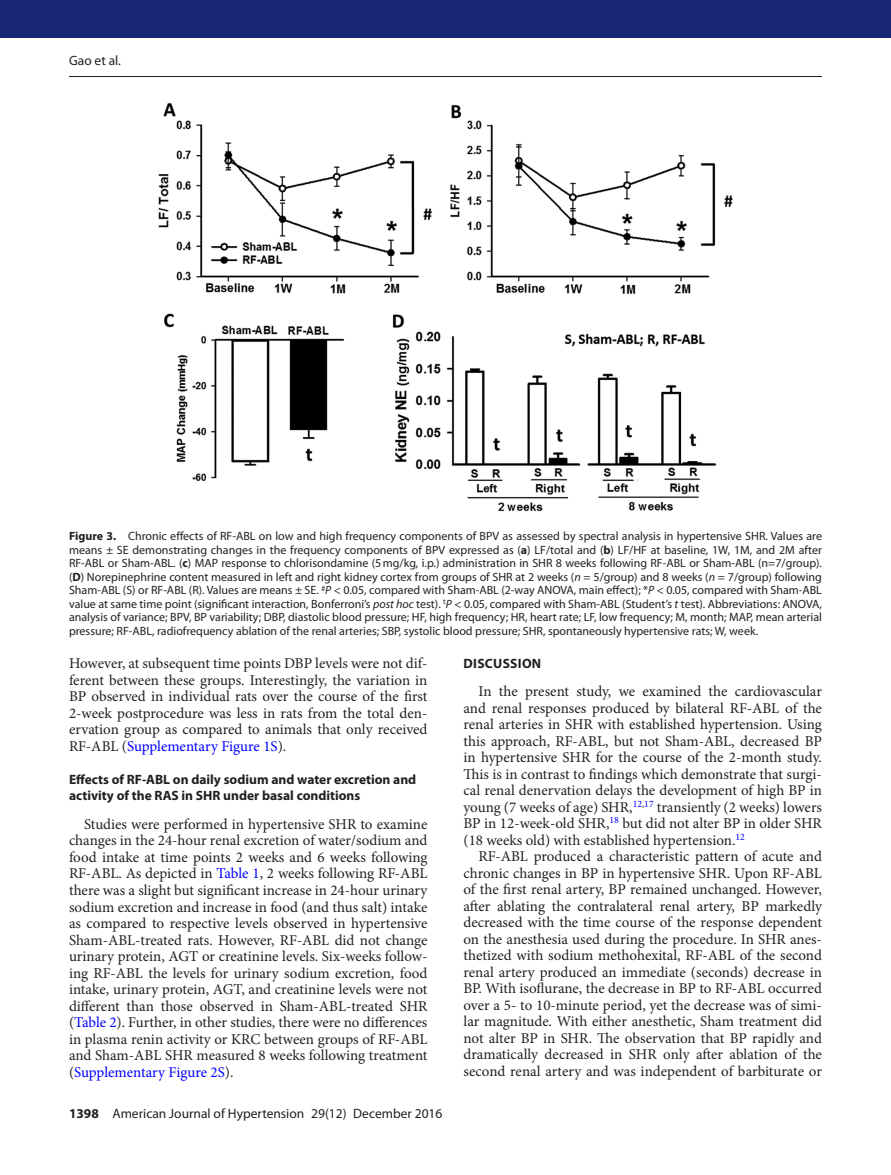
<style>
.page{position:relative;width:891px;height:1175px;background:#fff}
.page>*{position:absolute;margin:0;border:0;box-sizing:border-box;transform-origin:0 0}
.t1{font:15px/16.5px "Minion Pro";color:#231f20;text-align:justify}
.t2{font:700 13.5px/16.5px "Myriad Pro";color:#231f20}
.t3{font:13.5px "Myriad Pro";color:#231f20}
.t4{font:700 13.5px "Myriad Pro";letter-spacing:.02em;color:#231f20}
.t5{font:12px/13.5px "Myriad Pro";color:#231f20;text-align:justify}
.s1{font-weight:700}
.s2{font-style:italic}
.s3{color:#00f}
</style>
<div class="page">
<hr style="left:69px;top:76px;width:753px;height:1px;background:#231f20">
<div style="left:0;top:0;width:891px;height:38px;background:#192575"></div>
<img style="left:158px;top:103px;width:575px;height:409px">
<p class="t3" style="left:69px;top:52px;width:54px">Gao et al.</p>
<p class="t5" style="left:69px;top:529px;width:754px"><span class="s1">Figure 3.</span> Chronic effects of RF-ABL on low and high frequency components of BPV as assessed by spectral analysis in hypertensive SHR. Values are means ± SE demonstrating changes in the frequency components of BPV expressed as (<span class="s1">a</span>) LF/total and (<span class="s1">b</span>) LF/HF at baseline, 1W, 1M, and 2M after RF-ABL or Sham-ABL. (<span class="s1">c</span>) MAP response to chlorisondamine (5mg/kg, i.p.) administration in SHR 8 weeks following RF-ABL or Sham-ABL (n=7/group). (<span class="s1">D</span>) Norepinephrine content measured in left and right kidney cortex from groups of SHR at 2 weeks (<span class="s2">n</span> = 5/group) and 8 weeks (<span class="s2">n</span> = 7/group) following Sham-ABL (S) or RF-ABL (R). Values are means ± SE. <sup>#</sup><span class="s2">P</span> &lt; 0.05, compared with Sham-ABL (2-way ANOVA, main effect); *<span class="s2">P</span> &lt; 0.05, compared with Sham-ABL value at same time point (significant interaction, Bonferroni’s <span class="s2">post hoc</span> test). <sup>t</sup><span class="s2">P</span> &lt; 0.05, compared with Sham-ABL (Student’s <span class="s2">t</span> test). Abbreviations: ANOVA, analysis of variance; BPV, BP variability; DBP, diastolic blood pressure; HF, high frequency; HR, heart rate; LF, low frequency; M, month; MAP, mean arterial pressure; RF-ABL, radiofrequency ablation of the renal arteries; SBP, systolic blood pressure; SHR, spontaneously hypertensive rats; W, week.</p>
<p class="t1" style="left:69px;top:655px;width:360px">However, at subsequent time points DBP levels were not dif&shy;ferent between these groups. Interestingly, the variation in BP observed in individual rats over the course of the first 2-week postprocedure was less in rats from the total den&shy;ervation group as compared to animals that only received RF-ABL (<span class="s3">Supplementary Figure 1S</span>).</p>
<p class="t2" style="left:69px;top:770px;width:349px">Effects of RF-ABL on daily sodium and water excretion and activity of the RAS in SHR under basal conditions</p>
<p class="t1" style="left:69px;top:816px;width:360px;text-indent:15px">Studies were performed in hypertensive SHR to examine changes in the 24-hour renal excretion of water/sodium and food intake at time points 2 weeks and 6 weeks following RF-ABL. As depicted in <span class="s3">Table 1</span>, 2 weeks following RF-ABL there was a slight but significant increase in 24-hour urinary sodium excretion and increase in food (and thus salt) intake as compared to respective levels observed in hypertensive Sham-ABL-treated rats. However, RF-ABL did not change urinary protein, AGT or creatinine levels. Six-weeks follow&shy;ing RF-ABL the levels for urinary sodium excretion, food intake, urinary protein, AGT, and creatinine levels were not different than those observed in Sham-ABL-treated SHR (<span class="s3">Table 2</span>). Further, in other studies, there were no differences in plasma renin activity or KRC between groups of RF-ABL and Sham-ABL SHR measured 8 weeks following treatment (<span class="s3">Supplementary Figure 2S</span>).</p>
<p class="t3" style="left:69px;top:1105px;width:375px"><span class="s1">1398</span> American Journal of Hypertension 29(12) December 2016</p>
<p class="t4" style="left:464px;top:654px;width:79px">DISCUSSION</p>
<p class="t1" style="left:463px;top:683px;width:360px;text-indent:15px">In the present study, we examined the cardiovascular and renal responses produced by bilateral RF-ABL of the renal arteries in SHR with established hypertension. Using this approach, RF-ABL, but not Sham-ABL, decreased BP in hypertensive SHR for the course of the 2-month study.<br>This is in contrast to findings which demonstrate that surgi&shy;cal renal denervation delays the development of high BP in young (7 weeks of age) SHR,<sup>12</sup><sup>,</sup><sup>17</sup> transiently (2 weeks) lowers BP in 12-week-old SHR,<sup>18</sup> but did not alter BP in older SHR (18 weeks old) with established hypertension.<sup>12</sup></p>
<p class="t1" style="left:463px;top:848px;width:360px;text-indent:15px">RF-ABL produced a characteristic pattern of acute and chronic changes in BP in hypertensive SHR. Upon RF-ABL of the first renal artery, BP remained unchanged. However, after ablating the contralateral renal artery, BP markedly decreased with the time course of the response dependent on the anesthesia used during the procedure. In SHR anes&shy;thetized with sodium methohexital, RF-ABL of the second renal artery produced an immediate (seconds) decrease in BP. With isoflurane, the decrease in BP to RF-ABL occurred over a 5- to 10-minute period, yet the decrease was of simi&shy;lar magnitude. With either anesthetic, Sham treatment did not alter BP in SHR. The observation that BP rapidly and dramatically decreased in SHR only after ablation of the second renal artery and was independent of barbiturate or</p>
</div>
